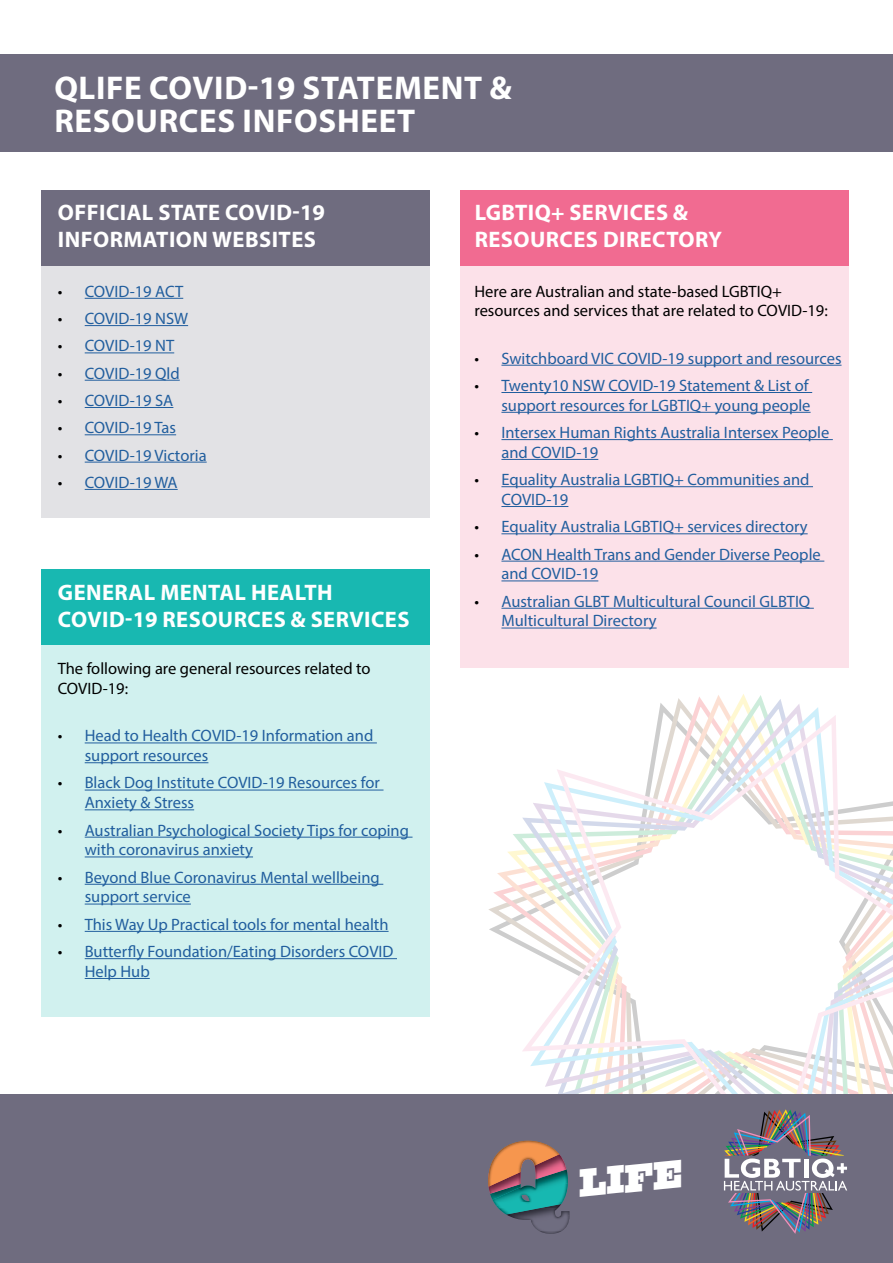
<style>
.page{position:relative;width:893px;height:1263px;background:#fff}
.page>*{position:absolute;margin:0;border:0;box-sizing:border-box;transform-origin:0 0}
.t1{font:39px "Spade";color:#fff;scale:.95 1}
.t2{font:700 33px/33px "Myriad Pro";letter-spacing:.02em;color:#fff}
.t3{font:700 22.5px/27px "Myriad Pro";letter-spacing:.02em;color:#fff}
.t4{font:16.5px/19.8px "Myriad Pro";color:#215e9e}
.t5{font:16.5px/19.8px "Myriad Pro";color:#000}
.s1{color:#000}
</style>
<div class="page">
<svg style="left:517px;top:710px;width:376px;height:384px"></svg>
<div style="left:460px;top:190px;width:389px;height:478px;background:#fce1e9"></div>
<div style="left:41px;top:569px;width:389px;height:448px;background:#d1f1ef"></div>
<div style="left:460px;top:190px;width:389px;height:76px;background:#f16b91"></div>
<hr style="left:501px;top:365px;width:340px;height:1px;background:#215e9e">
<hr style="left:501px;top:392px;width:311px;height:1px;background:#215e9e">
<hr style="left:501px;top:412px;width:310px;height:1px;background:#215e9e">
<hr style="left:501px;top:439px;width:332px;height:1px;background:#215e9e">
<hr style="left:501px;top:459px;width:97px;height:1px;background:#215e9e">
<hr style="left:501px;top:486px;width:312px;height:1px;background:#215e9e">
<hr style="left:501px;top:506px;width:67px;height:1px;background:#215e9e">
<hr style="left:501px;top:533px;width:307px;height:1px;background:#215e9e">
<hr style="left:501px;top:561px;width:323px;height:1px;background:#215e9e">
<hr style="left:501px;top:580px;width:97px;height:1px;background:#215e9e">
<hr style="left:501px;top:608px;width:313px;height:1px;background:#215e9e">
<hr style="left:501px;top:628px;width:156px;height:1px;background:#215e9e">
<div style="left:41px;top:190px;width:389px;height:328px;background:#e2e2e5"></div>
<div style="left:41px;top:190px;width:389px;height:76px;background:#6f6c7f"></div>
<div style="left:41px;top:569px;width:389px;height:75px;background:#18b8b1"></div>
<hr style="left:85px;top:742px;width:292px;height:1px;background:#215e9e">
<hr style="left:85px;top:762px;width:123px;height:1px;background:#215e9e">
<hr style="left:85px;top:790px;width:298px;height:1px;background:#215e9e">
<hr style="left:85px;top:809px;width:109px;height:1px;background:#215e9e">
<hr style="left:85px;top:837px;width:327px;height:1px;background:#215e9e">
<hr style="left:85px;top:856px;width:168px;height:1px;background:#215e9e">
<hr style="left:85px;top:884px;width:298px;height:1px;background:#215e9e">
<hr style="left:85px;top:904px;width:106px;height:1px;background:#215e9e">
<hr style="left:85px;top:931px;width:304px;height:1px;background:#215e9e">
<hr style="left:85px;top:958px;width:312px;height:1px;background:#215e9e">
<hr style="left:85px;top:978px;width:65px;height:1px;background:#215e9e">
<hr style="left:85px;top:298px;width:98px;height:1px;background:#215e9e">
<hr style="left:85px;top:325px;width:103px;height:1px;background:#215e9e">
<hr style="left:85px;top:352px;width:89px;height:1px;background:#215e9e">
<hr style="left:85px;top:380px;width:95px;height:1px;background:#215e9e">
<hr style="left:85px;top:407px;width:88px;height:1px;background:#215e9e">
<hr style="left:85px;top:434px;width:91px;height:1px;background:#215e9e">
<hr style="left:85px;top:462px;width:122px;height:1px;background:#215e9e">
<hr style="left:85px;top:489px;width:93px;height:1px;background:#215e9e">
<div style="left:0;top:54px;width:893px;height:98px;background:#6f6c7f"></div>
<div style="left:0;top:1094px;width:893px;height:169px;background:#6f6c7f"></div>
<img style="left:724px;top:1109px;width:123px;height:125px">
<svg style="left:488px;top:1168px;width:81px;height:66px"></svg>
<img style="left:559px;top:1154px;width:7px;height:25px">
<img style="left:490px;top:1194px;width:31px;height:5px">
<img style="left:489px;top:1186px;width:32px;height:8px">
<img style="left:488px;top:1141px;width:71px;height:45px">
<h2 class="t2" style="left:54px;top:70px;width:459px">QLIFE COVID-19 STATEMENT &amp;<br>RESOURCES INFOSHEET</h2>
<h3 class="t3" style="left:58px;top:198px;width:269px">OFFICIAL STATE COVID-19<br>INFORMATION WEBSITES</h3>
<p class="t4" style="left:58px;top:281px;width:127px"><span class="s1">•</span> COVID-19 ACT</p>
<p class="t4" style="left:58px;top:308px;width:132px"><span class="s1">•</span> COVID-19 NSW</p>
<p class="t4" style="left:58px;top:336px;width:118px"><span class="s1">•</span> COVID-19 NT</p>
<p class="t4" style="left:58px;top:363px;width:124px"><span class="s1">•</span> COVID-19 Qld</p>
<p class="t4" style="left:58px;top:390px;width:117px"><span class="s1">•</span> COVID-19 SA</p>
<p class="t4" style="left:58px;top:417px;width:120px"><span class="s1">•</span> COVID-19 Tas</p>
<p class="t4" style="left:58px;top:445px;width:150px"><span class="s1">•</span> COVID-19 Victoria</p>
<p class="t4" style="left:58px;top:472px;width:121px"><span class="s1">•</span> COVID-19 WA</p>
<h3 class="t3" style="left:58px;top:578px;width:353px">GENERAL MENTAL HEALTH<br>COVID-19 RESOURCES &amp; SERVICES</h3>
<p class="t5" style="left:58px;top:659px;width:314px">The following are general resources related to<br>COVID-19:</p>
<p class="t4" style="left:85px;top:726px;width:290px;text-indent:-27px"><span class="s1">•</span> Head to Health COVID-19 Information and support resources</p>
<p class="t4" style="left:85px;top:773px;width:297px;text-indent:-27px"><span class="s1">•</span> Black Dog Institute COVID-19 Resources for<br>Anxiety &amp; Stress</p>
<p class="t4" style="left:85px;top:820px;width:326px;text-indent:-27px"><span class="s1">•</span> Australian Psychological Society Tips for coping with coronavirus anxiety</p>
<p class="t4" style="left:85px;top:867px;width:297px;text-indent:-27px"><span class="s1">•</span> Beyond Blue Coronavirus Mental wellbeing support service</p>
<p class="t4" style="left:58px;top:914px;width:332px"><span class="s1">•</span> This Way Up Practical tools for mental health</p>
<p class="t4" style="left:85px;top:941px;width:310px;text-indent:-27px"><span class="s1">•</span> Butterfly Foundation/Eating Disorders COVID<br>Help Hub</p>
<h3 class="t3" style="left:475px;top:198px;width:249px">LGBTIQ+ SERVICES &amp;<br>RESOURCES DIRECTORY</h3>
<p class="t5" style="left:474px;top:281px;width:355px">Here are Australian and state-based LGBTIQ+ resources and services that are related to COVID-19:</p>
<p class="t4" style="left:474px;top:348px;width:369px"><span class="s1">•</span> Switchboard VIC COVID-19 support and resources</p>
<p class="t4" style="left:474px;top:375px;width:338px;text-align:right"><span class="s1">•</span> Twenty10 NSW COVID-19 Statement &amp; List of support resources for LGBTIQ+ young people</p>
<p class="t4" style="left:501px;top:422px;width:329px;text-indent:-27px"><span class="s1">•</span> Intersex Human Rights Australia Intersex People and COVID-19</p>
<p class="t4" style="left:501px;top:469px;width:310px;text-indent:-27px"><span class="s1">•</span> Equality Australia LGBTIQ+ Communities and<br>COVID-19</p>
<p class="t4" style="left:474px;top:516px;width:335px"><span class="s1">•</span> Equality Australia LGBTIQ+ services directory</p>
<p class="t4" style="left:501px;top:544px;width:321px;text-indent:-27px"><span class="s1">•</span> ACON Health Trans and Gender Diverse People and COVID-19</p>
<p class="t4" style="left:501px;top:591px;width:310px;text-indent:-27px"><span class="s1">•</span> Australian GLBT Multicultural Council GLBTIQ<br>Multicultural Directory</p>
<h1 class="t1" style="left:574px;top:1153px;width:111px;rotate:-6deg">LIFE</h1>
</div>
